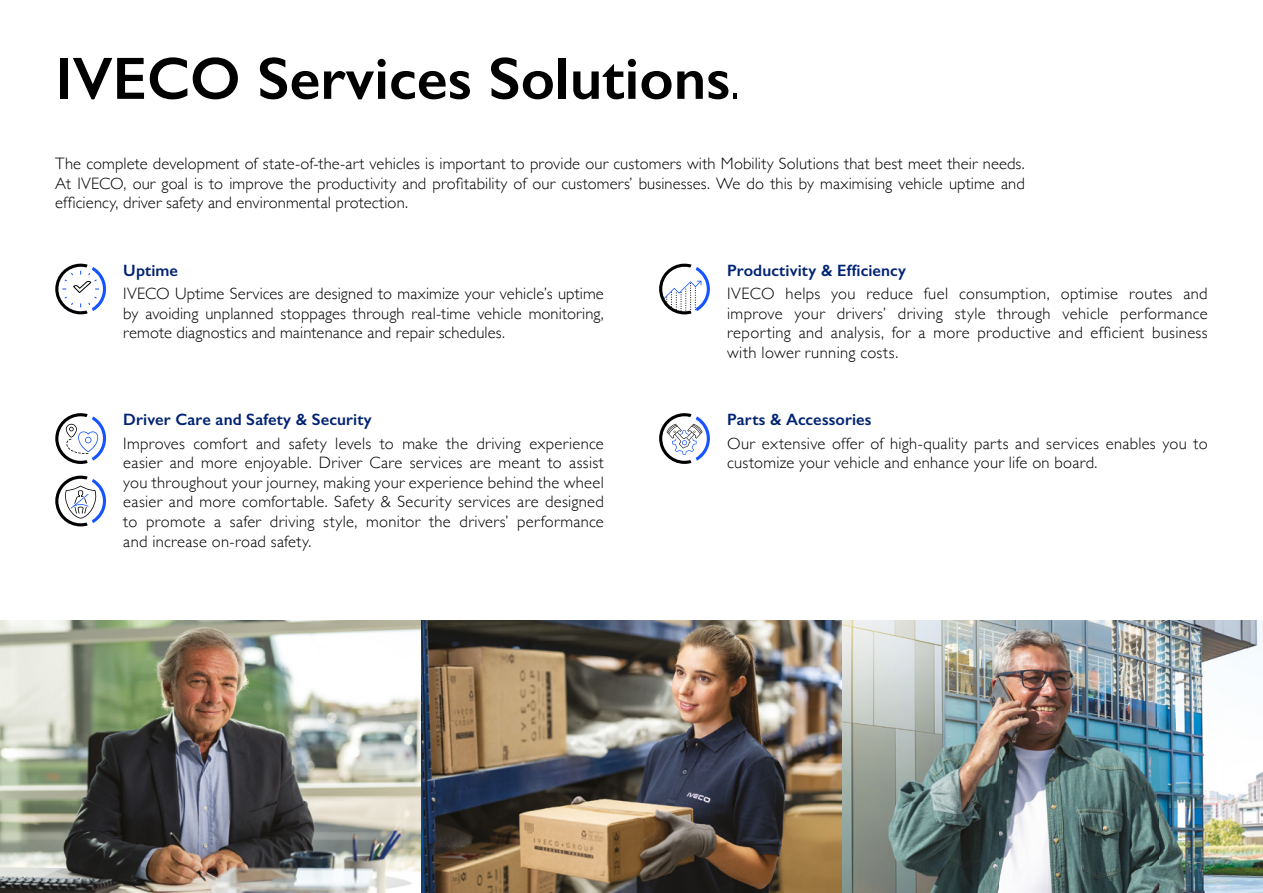
<style>
.page{position:relative;width:1263px;height:893px;background:#fff}
.page>*{position:absolute;margin:0;border:0;box-sizing:border-box;transform-origin:0 0}
.t1{font:600 60px "Gill Sans";color:#000}
.t2{font:300 16.5px/19.5px "Gill Sans";letter-spacing:.015em;color:#000;text-align:justify}
.t3{font:600 16.5px "Gill Sans";letter-spacing:.005em;color:#002373}
.s1{font-weight:300}
</style>
<div class="page">
<img style="left:0;top:621px;width:421px;height:272px">
<img style="left:842px;top:621px;width:421px;height:272px">
<img style="left:421px;top:621px;width:421px;height:272px">
<svg style="left:55px;top:264px;width:51px;height:50px"></svg>
<svg style="left:659px;top:264px;width:51px;height:50px"></svg>
<svg style="left:55px;top:413px;width:51px;height:51px"></svg>
<svg style="left:55px;top:476px;width:51px;height:50px"></svg>
<svg style="left:659px;top:413px;width:51px;height:51px"></svg>
<h1 class="t1" style="left:55px;top:42px;width:686px">IVECO Services Solutions<span class="s1">.</span></h1>
<p class="t2" style="left:55px;top:153px;width:971px">The complete development of state-of-the-art vehicles is important to provide our customers with Mobility Solutions that best meet their needs.<br>At IVECO, our goal is to improve the productivity and profitability of our customers’ businesses. We do this by maximising vehicle uptime and efficiency, driver safety and environmental protection.</p>
<p class="t3" style="left:123px;top:260px;width:56px">Uptime</p>
<p class="t2" style="left:123px;top:283px;width:482px">IVECO Uptime Services are designed to maximize your vehicle’s uptime by avoiding unplanned stoppages through real-time vehicle monitoring, remote diagnostics and maintenance and repair schedules.</p>
<p class="t3" style="left:123px;top:410px;width:250px">Driver Care and Safety &amp; Security</p>
<p class="t2" style="left:123px;top:433px;width:482px">Improves comfort and safety levels to make the driving experience easier and more enjoyable. Driver Care services are meant to assist you throughout your journey, making your experience behind the wheel easier and more comfortable. Safety &amp; Security services are designed to promote a safer driving style, monitor the drivers’ performance and increase on-road safety.</p>
<p class="t3" style="left:727px;top:260px;width:180px">Productivity &amp; Efficiency</p>
<p class="t2" style="left:727px;top:283px;width:482px">IVECO helps you reduce fuel consumption, optimise routes and improve your drivers’ driving style through vehicle performance reporting and analysis, for a more productive and efficient business with lower running costs.</p>
<p class="t3" style="left:727px;top:410px;width:146px">Parts &amp; Accessories</p>
<p class="t2" style="left:727px;top:433px;width:482px">Our extensive offer of high-quality parts and services enables you to customize your vehicle and enhance your life on board.</p>
</div>
